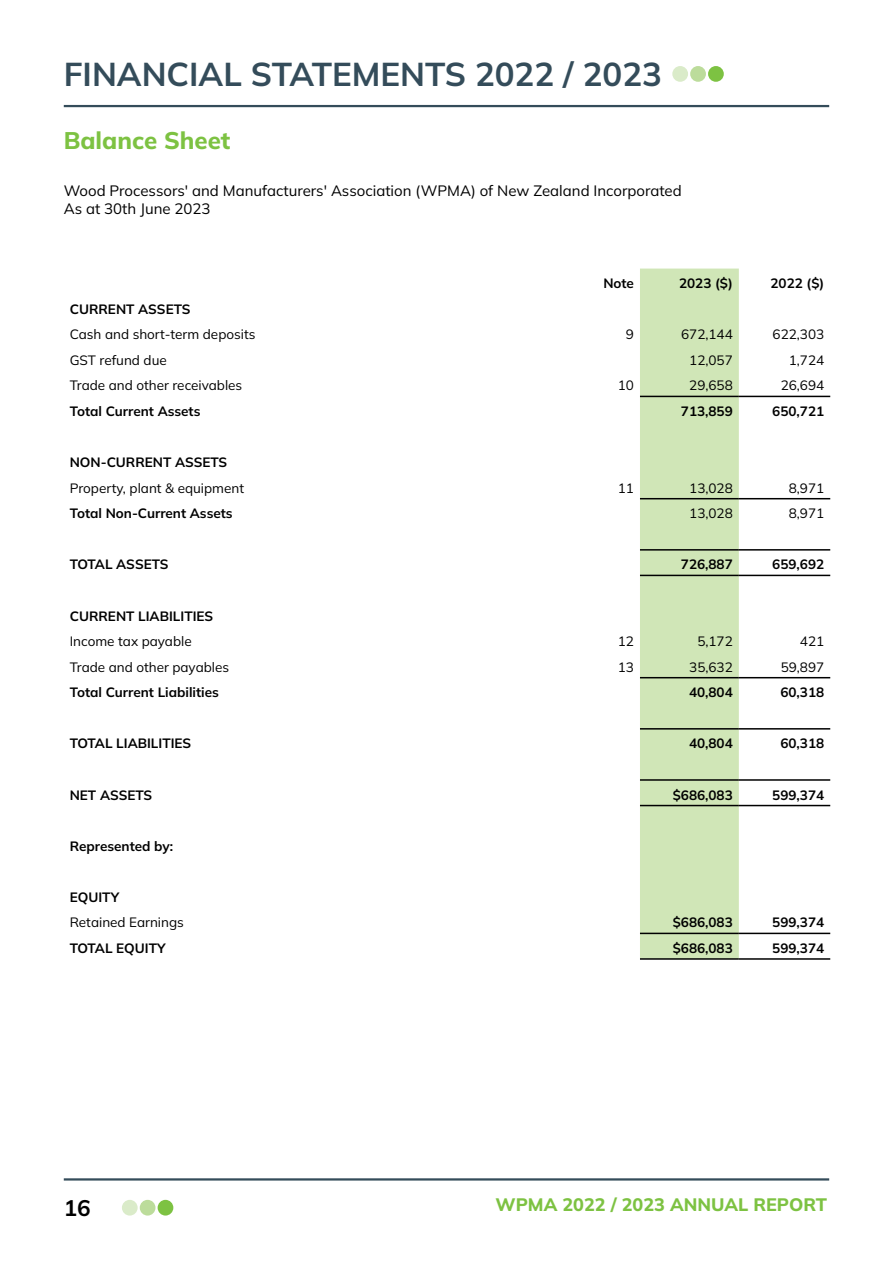
<style>
.page{position:relative;width:893px;height:1263px;background:#fff}
.page>*{position:absolute;margin:0;border:0;box-sizing:border-box;transform-origin:0 0}
.t1{font:700 33px "Mulish";color:#344c5a}
.t2{font:800 24px "Mulish";color:#7dc242}
.t3{font:700 22.5px "Mulish";color:#000}
.t4{font:800 18px "Mulish";color:#7dc242}
.t5{font:15px/18px "Mulish";color:#000}
.t6{font:700 13.5px "Mulish";color:#000}
.t7{font:13.5px "Mulish";color:#000}
</style>
<div class="page">
<div style="left:158px;top:1200px;width:15px;height:15px;background:#7dc242;border-radius:50%"></div>
<div style="left:140px;top:1200px;width:15px;height:15px;background:#bcdc9b;border-radius:50%"></div>
<div style="left:122px;top:1200px;width:16px;height:15px;background:#daebc9;border-radius:50%"></div>
<div style="left:708px;top:66px;width:16px;height:16px;background:#7dc242;border-radius:50%"></div>
<div style="left:690px;top:66px;width:16px;height:16px;background:#bcdc9b;border-radius:50%"></div>
<div style="left:672px;top:66px;width:16px;height:16px;background:#daebc9;border-radius:50%"></div>
<hr style="left:64px;top:1178px;width:765px;height:2px;background:#344c5a">
<hr style="left:64px;top:105px;width:765px;height:2px;background:#344c5a">
<div style="left:640px;top:269px;width:99px;height:689px;background:#d0e6b7"></div>
<hr style="left:640px;top:933px;width:99px;height:1px;background:#000">
<hr style="left:739px;top:933px;width:91px;height:1px;background:#000">
<hr style="left:640px;top:958px;width:99px;height:2px;background:#000">
<hr style="left:739px;top:958px;width:91px;height:2px;background:#000">
<hr style="left:640px;top:779px;width:99px;height:2px;background:#000">
<hr style="left:739px;top:779px;width:91px;height:2px;background:#000">
<hr style="left:640px;top:805px;width:99px;height:1px;background:#000">
<hr style="left:739px;top:805px;width:91px;height:1px;background:#000">
<hr style="left:640px;top:549px;width:99px;height:2px;background:#000">
<hr style="left:739px;top:549px;width:91px;height:2px;background:#000">
<hr style="left:640px;top:575px;width:99px;height:1px;background:#000">
<hr style="left:739px;top:575px;width:91px;height:1px;background:#000">
<hr style="left:640px;top:728px;width:99px;height:1px;background:#000">
<hr style="left:739px;top:728px;width:91px;height:1px;background:#000">
<hr style="left:640px;top:677px;width:99px;height:1px;background:#000">
<hr style="left:739px;top:677px;width:91px;height:1px;background:#000">
<hr style="left:640px;top:396px;width:99px;height:1px;background:#000">
<hr style="left:739px;top:396px;width:91px;height:1px;background:#000">
<hr style="left:640px;top:498px;width:99px;height:1px;background:#000">
<hr style="left:739px;top:498px;width:91px;height:1px;background:#000">
<h1 class="t1" style="left:64px;top:52px;width:600px">FINANCIAL STATEMENTS 2022 / 2023</h1>
<h2 class="t2" style="left:64px;top:124px;width:168px">Balance Sheet</h2>
<p class="t5" style="left:64px;top:181px;width:619px">Wood Processors' and Manufacturers' Association (WPMA) of New Zealand Incorporated<br>As at 30th June 2023</p>
<p class="t6" style="left:603px;top:274px;width:32px">Note</p>
<p class="t6" style="left:679px;top:274px;width:55px">2023 ($)</p>
<p class="t6" style="left:770px;top:274px;width:55px">2022 ($)</p>
<p class="t6" style="left:70px;top:299px;width:122px">CURRENT ASSETS</p>
<p class="t7" style="left:70px;top:325px;width:187px">Cash and short-term deposits</p>
<p class="t7" style="left:626px;top:325px;width:10px">9</p>
<p class="t7" style="left:681px;top:325px;width:53px">672,144</p>
<p class="t7" style="left:773px;top:325px;width:53px">622,303</p>
<p class="t7" style="left:70px;top:351px;width:99px">GST refund due</p>
<p class="t7" style="left:689px;top:351px;width:45px">12,057</p>
<p class="t7" style="left:789px;top:351px;width:37px">1,724</p>
<p class="t7" style="left:70px;top:376px;width:174px">Trade and other receivables</p>
<p class="t7" style="left:618px;top:376px;width:18px">10</p>
<p class="t7" style="left:689px;top:376px;width:45px">29,658</p>
<p class="t7" style="left:781px;top:376px;width:45px">26,694</p>
<p class="t6" style="left:70px;top:402px;width:132px">Total Current Assets</p>
<p class="t6" style="left:681px;top:402px;width:53px">713,859</p>
<p class="t6" style="left:772px;top:402px;width:53px">650,721</p>
<p class="t6" style="left:70px;top:453px;width:159px">NON-CURRENT ASSETS</p>
<p class="t7" style="left:70px;top:479px;width:176px">Property, plant &amp; equipment</p>
<p class="t7" style="left:618px;top:479px;width:18px">11</p>
<p class="t7" style="left:689px;top:479px;width:45px">13,028</p>
<p class="t7" style="left:789px;top:479px;width:37px">8,971</p>
<p class="t6" style="left:70px;top:504px;width:164px">Total Non-Current Assets</p>
<p class="t7" style="left:689px;top:504px;width:45px">13,028</p>
<p class="t7" style="left:789px;top:504px;width:37px">8,971</p>
<p class="t6" style="left:70px;top:555px;width:100px">TOTAL ASSETS</p>
<p class="t6" style="left:681px;top:555px;width:53px">726,887</p>
<p class="t6" style="left:772px;top:555px;width:53px">659,692</p>
<p class="t6" style="left:70px;top:606px;width:145px">CURRENT LIABILITIES</p>
<p class="t7" style="left:70px;top:632px;width:123px">Income tax payable</p>
<p class="t7" style="left:618px;top:632px;width:18px">12</p>
<p class="t7" style="left:697px;top:632px;width:37px">5,172</p>
<p class="t7" style="left:800px;top:632px;width:26px">421</p>
<p class="t7" style="left:70px;top:658px;width:161px">Trade and other payables</p>
<p class="t7" style="left:618px;top:658px;width:18px">13</p>
<p class="t7" style="left:689px;top:658px;width:45px">35,632</p>
<p class="t7" style="left:781px;top:658px;width:45px">59,897</p>
<p class="t6" style="left:70px;top:683px;width:151px">Total Current Liabilities</p>
<p class="t6" style="left:689px;top:683px;width:45px">40,804</p>
<p class="t6" style="left:780px;top:683px;width:45px">60,318</p>
<p class="t6" style="left:70px;top:734px;width:123px">TOTAL LIABILITIES</p>
<p class="t6" style="left:689px;top:734px;width:45px">40,804</p>
<p class="t6" style="left:780px;top:734px;width:45px">60,318</p>
<p class="t6" style="left:70px;top:785px;width:84px">NET ASSETS</p>
<p class="t6" style="left:673px;top:785px;width:62px">$686,083</p>
<p class="t6" style="left:772px;top:785px;width:53px">599,374</p>
<p class="t6" style="left:70px;top:836px;width:105px">Represented by:</p>
<p class="t6" style="left:70px;top:888px;width:51px">EQUITY</p>
<p class="t7" style="left:70px;top:913px;width:116px">Retained Earnings</p>
<p class="t6" style="left:673px;top:913px;width:62px">$686,083</p>
<p class="t6" style="left:772px;top:913px;width:53px">599,374</p>
<p class="t6" style="left:70px;top:939px;width:97px">TOTAL EQUITY</p>
<p class="t6" style="left:673px;top:939px;width:62px">$686,083</p>
<p class="t6" style="left:772px;top:939px;width:53px">599,374</p>
<h3 class="t3" style="left:64px;top:1192px;width:28px">16</h3>
<h3 class="t4" style="left:495px;top:1192px;width:333px">WPMA 2022 / 2023 ANNUAL REPORT</h3>
</div>
